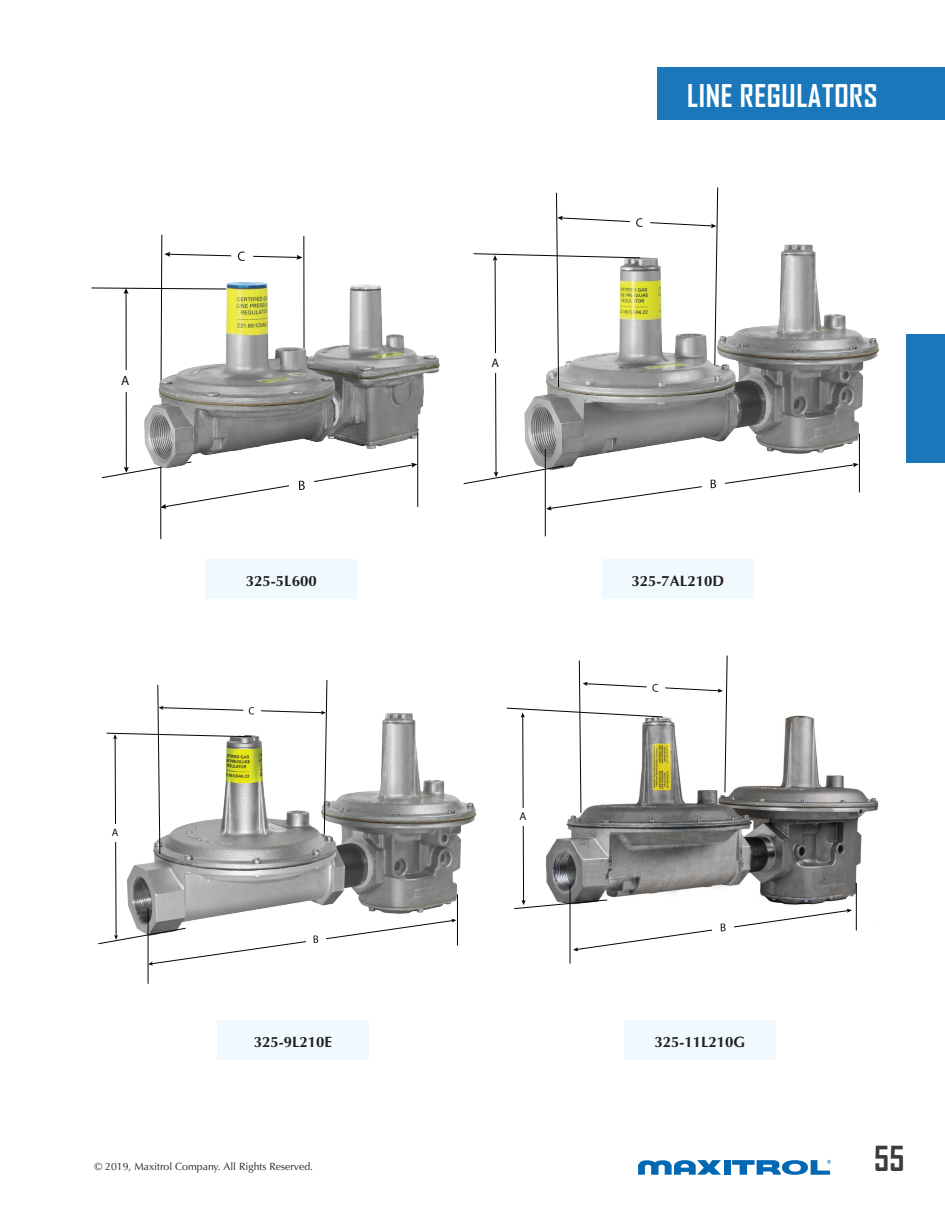
<style>
.page{position:relative;width:945px;height:1215px;background:#fff}
.page>*{position:absolute;margin:0;border:0;box-sizing:border-box;transform-origin:0 0}
.t1{font:700 33px "Agency FB";color:#3c3c3d}
.t2{font:700 30px "Agency FB";letter-spacing:.02em;color:#fff}
.t3{font:700 15px "Optima";color:#231f20}
.t4{font:13.5px "Myriad Pro";color:#141213}
.t5{font:12.45px "Myriad Pro";color:#141213}
.t6{font:11.4px "Myriad Pro";color:#141213}
.t7{font:10.8px "Myriad Pro";color:#141213}
.t8{font:10.5px "Optima";color:#231f20}
</style>
<div class="page">
<div style="left:724px;top:1160px;width:7px;height:15px;background:#0168b3"></div>
<svg style="left:638px;top:1160px;width:83px;height:15px"></svg>
<svg style="left:732px;top:1160px;width:99px;height:15px"></svg>
<div style="left:206px;top:559px;width:151px;height:39px;background:#f0f9fd"></div>
<div style="left:602px;top:559px;width:151px;height:39px;background:#f0f9fd"></div>
<div style="left:217px;top:1020px;width:151px;height:39px;background:#f0f9fd"></div>
<hr style="left:126px;top:292px;width:1px;height:177px;background:#050504">
<hr style="left:160px;top:452px;width:1px;height:87px;background:#050504">
<svg style="left:101px;top:461px;width:225px;height:48px"></svg>
<svg style="left:92px;top:234px;width:211px;height:136px"></svg>
<hr style="left:304px;top:236px;width:1px;height:143px;background:#050504">
<div style="left:115px;top:370px;width:21px;height:22px;background:#fff"></div>
<img style="left:143px;top:280px;width:297px;height:200px">
<hr style="left:417px;top:433px;width:1px;height:74px;background:#050504">
<img style="left:859px;top:333px;width:20px;height:101px">
<hr style="left:545px;top:449px;width:1px;height:87px;background:#050504">
<svg style="left:463px;top:187px;width:396px;height:323px"></svg>
<hr style="left:859px;top:434px;width:1px;height:58px;background:#050504">
<div style="left:657px;top:68px;width:288px;height:52px;background:#1a77ba"></div>
<img style="left:147px;top:797px;width:330px;height:187px">
<hr style="left:148px;top:908px;width:1px;height:76px;background:#050504">
<svg style="left:98px;top:680px;width:358px;height:286px"></svg>
<hr style="left:457px;top:894px;width:1px;height:52px;background:#050504">
<div style="left:906px;top:334px;width:39px;height:128px;background:#1a77ba"></div>
<div style="left:624px;top:1020px;width:151px;height:39px;background:#f0f9fd"></div>
<img style="left:852px;top:788px;width:27px;height:136px">
<hr style="left:570px;top:884px;width:1px;height:80px;background:#050504">
<svg style="left:506px;top:655px;width:346px;height:296px"></svg>
<hr style="left:856px;top:883px;width:1px;height:47px;background:#050504">
<p class="t4" style="left:121px;top:372px;width:10px">A</p>
<p class="t7" style="left:112px;top:826px;width:8px">A</p>
<p class="t5" style="left:491px;top:355px;width:9px">A</p>
<h2 class="t2" style="left:687px;top:77px;width:192px">LINE REGULATORS</h2>
<p class="t3" style="left:246px;top:572px;width:72px">325-5L600</p>
<p class="t3" style="left:632px;top:572px;width:94px">325-7AL210D</p>
<p class="t3" style="left:254px;top:1033px;width:80px">325-9L210E</p>
<p class="t6" style="left:520px;top:809px;width:8px">A</p>
<p class="t3" style="left:654px;top:1033px;width:92px">325-11L210G</p>
<p class="t8" style="left:94px;top:1160px;width:220px">© 2019, Maxitrol Company. All Rights Reserved.</p>
<h1 class="t1" style="left:874px;top:1138px;width:32px">55</h1>
</div>
